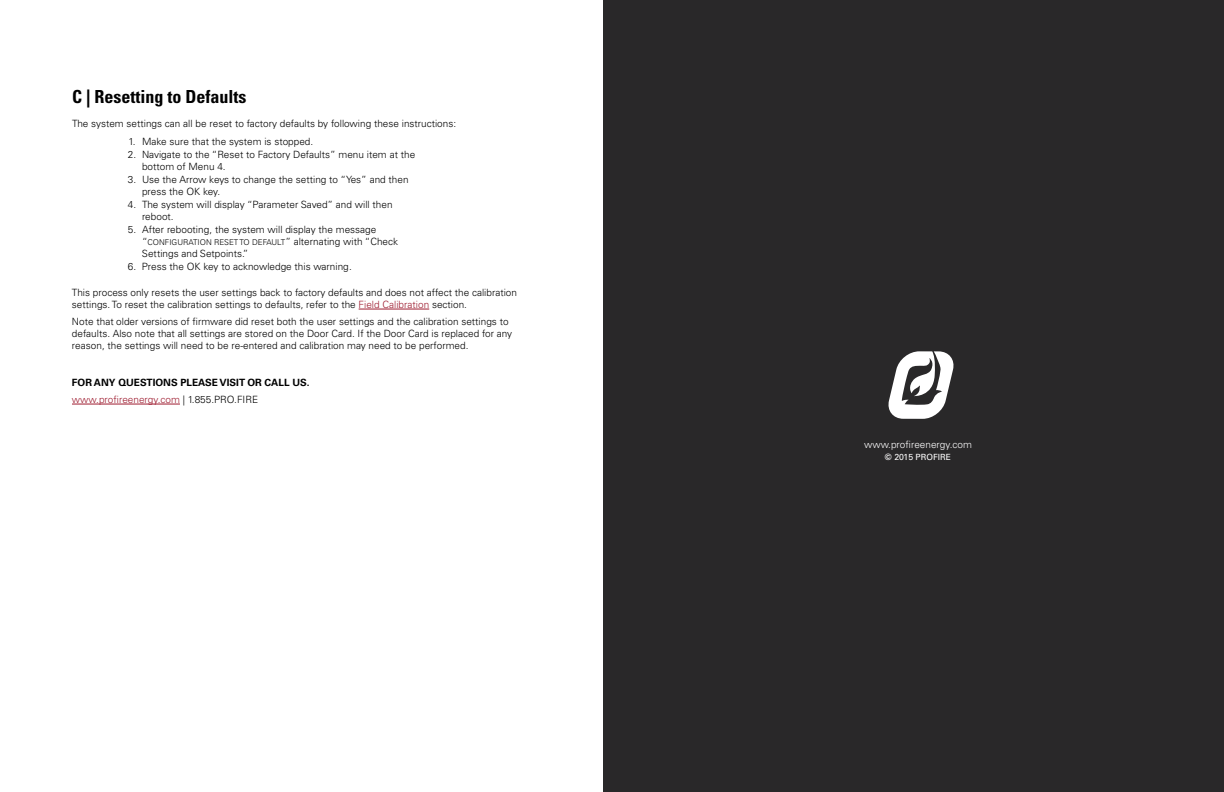
<style>
.page{position:relative;width:1224px;height:792px;background:#fff}
.page>*{position:absolute;margin:0;border:0;box-sizing:border-box;transform-origin:0 0}
.t1{font:700 condensed 18px "Univers LT Pro";color:#000}
.t2{font:300 10px/12px "Univers LT Pro 45";color:#000}
.t3{font:300 10px "Univers LT Pro 45";color:#9e1c30}
.t4{font:700 10px "Univers LT Pro 65";color:#000}
.t5{font:300 10px "Univers LT Pro 45";color:#fff}
.t6{font:8.5px "Univers LT Pro 55 Roman";color:#fff}
.t7{font:300 8px "Univers LT Pro 45";color:#000}
.s1{font-size:10px}
.s2{color:#9e1c30}
.s3{color:#000}
.s4{font-family:"Univers LT Pro 65";font-weight:700;font-size:8.8px}
.s5{font-size:8.8px}
</style>
<div class="page">
<div style="left:603px;top:0;width:621px;height:792px;background:#292829"></div>
<svg style="left:888px;top:351px;width:66px;height:68px"></svg>
<hr style="left:359px;top:309px;width:70px;height:1px;background:#9e1c30">
<hr style="left:72px;top:404px;width:108px;height:1px;background:#9e1c30">
<h1 class="t1" style="left:72px;top:86px;width:176px">C | Resetting to Defaults</h1>
<p class="t2" style="left:72px;top:117px;width:386px">The system settings can all be reset to factory defaults by following these instructions:</p>
<p class="t2" style="left:129px;top:135px;width:186px">1. Make sure that the system is stopped.</p>
<p class="t2" style="left:142px;top:148px;width:275px;text-indent:-14px">2. Navigate to the “Reset to Factory Defaults” menu item at the bottom of Menu 4.</p>
<p class="t2" style="left:142px;top:173px;width:268px;text-indent:-14px">3. Use the Arrow keys to change the setting to “Yes” and then press the OK key.</p>
<p class="t2" style="left:142px;top:198px;width:252px;text-indent:-14px">4. The system will display “Parameter Saved” and will then reboot.</p>
<p class="t2" style="left:128px;top:223px;width:250px">5. After rebooting, the system will display the message</p>
<p class="t7" style="left:142px;top:237px;width:258px"><span class="s1">“</span>CONFIGURATION RESET TO DEFAULT<span class="s1">” alternating with “Check</span></p>
<p class="t2" style="left:142px;top:247px;width:108px">Settings and Setpoints.”</p>
<p class="t2" style="left:128px;top:260px;width:225px">6. Press the OK key to acknowledge this warning.</p>
<p class="t2" style="left:72px;top:286px;width:447px">This process only resets the user settings back to factory defaults and does not affect the calibration settings. To reset the calibration settings to defaults, refer to the <span class="s2">Field Calibration</span> section.</p>
<p class="t2" style="left:72px;top:315px;width:442px">Note that older versions of firmware did reset both the user settings and the calibration settings to defaults. Also note that all settings are stored on the Door Card. If the Door Card is replaced for any reason, the settings will need to be re-entered and calibration may need to be performed.</p>
<p class="t4" style="left:72px;top:377px;width:239px">FOR ANY QUESTIONS PLEASE VISIT OR CALL US.</p>
<p class="t3" style="left:72px;top:393px;width:188px">www.profireenergy.com <span class="s3">| 1.855.PRO.FIRE</span></p>
<p class="t5" style="left:864px;top:438px;width:109px">www.profireenergy.com</p>
<p class="t6" style="left:885px;top:452px;width:68px"><span class="s4">©</span> <span class="s5">2015</span> PROFIRE</p>
</div>
